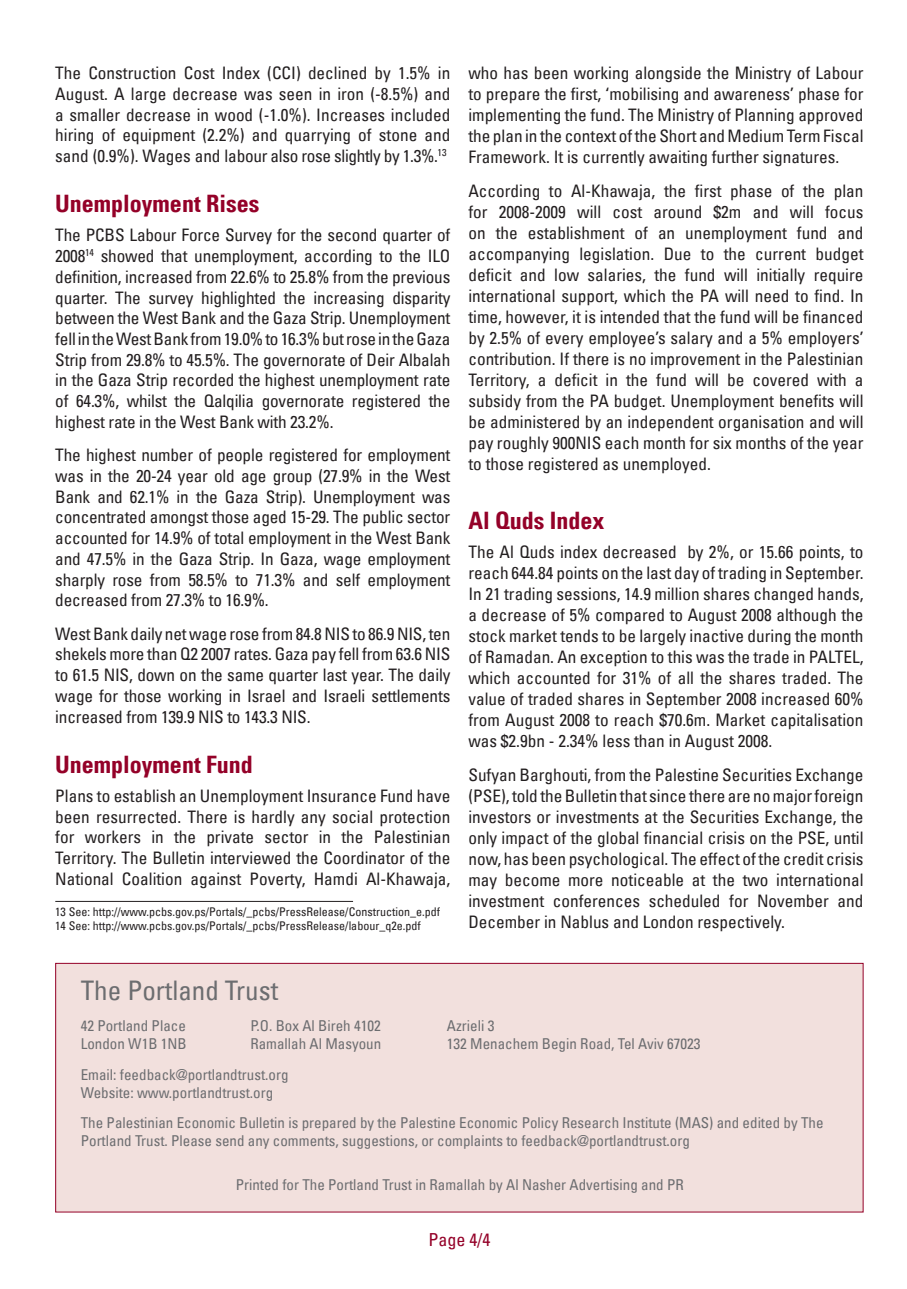
<style>
.page{position:relative;width:907px;height:1289px;background:#fff}
.page>*{position:absolute;margin:0;border:0;box-sizing:border-box;transform-origin:0 0}
.t1{font:condensed 27px "Univers LT";color:#6c6d70}
.t2{font:700 condensed 24px "Univers LT";color:#940128}
.t3{font:condensed 18px "Univers LT";color:#940128}
.t4{font:condensed 17.25px/21px "Univers LT";color:#231f20;text-align:justify}
.t5{font:condensed 15px/18px "Univers LT";color:#6c6d70}
.t6{font:condensed 12px/14.4px "Univers LT";color:#231f20}
</style>
<div class="page">
<hr style="left:55px;top:901px;width:298px;height:1px;background:#231f20">
<div style="left:56px;top:963px;width:807px;height:248px;background:#f2e0dd"></div>
<div style="left:55px;top:963px;width:808px;height:249px;border:1px solid #940128"></div>
<p class="t4" style="left:55px;top:62px;width:396px">The Construction Cost Index (CCI) declined by 1.5% in August. A large decrease was seen in iron (-8.5%) and a smaller decrease in wood (-1.0%). Increases included hiring of equipment (2.2%) and quarrying of stone and sand (0.9%). Wages and labour also rose slightly by 1.3%.<sup>13</sup></p>
<h2 class="t2" style="left:55px;top:189px;width:205px">Unemployment Rises</h2>
<p class="t4" style="left:55px;top:225px;width:396px">The PCBS Labour Force Survey for the second quarter of 2008<sup>14</sup> showed that unemployment, according to the ILO definition, increased from 22.6% to 25.8% from the previous quarter. The survey highlighted the increasing disparity between the West Bank and the Gaza Strip. Unemployment fell in the West Bank from 19.0% to 16.3% but rose in the Gaza Strip from 29.8% to 45.5%. The governorate of Deir Albalah in the Gaza Strip recorded the highest unemployment rate of 64.3%, whilst the Qalqilia governorate registered the highest rate in the West Bank with 23.2%.</p>
<p class="t4" style="left:55px;top:444px;width:396px">The highest number of people registered for employment was in the 20-24 year old age group (27.9% in the West Bank and 62.1% in the Gaza Strip). Unemployment was concentrated amongst those aged 15-29. The public sector accounted for 14.9% of total employment in the West Bank and 47.5% in the Gaza Strip. In Gaza, wage employment sharply rose from 58.5% to 71.3% and self employment decreased from 27.3% to 16.9%.</p>
<p class="t4" style="left:55px;top:623px;width:396px">West Bank daily net wage rose from 84.8 NIS to 86.9 NIS, ten shekels more than Q2 2007 rates. Gaza pay fell from 63.6 NIS to 61.5 NIS, down on the same quarter last year. The daily wage for those working in Israel and Israeli settlements increased from 139.9 NIS to 143.3 NIS.</p>
<h2 class="t2" style="left:55px;top:749px;width:199px">Unemployment Fund</h2>
<p class="t4" style="left:55px;top:785px;width:396px">Plans to establish an Unemployment Insurance Fund have been resurrected. There is hardly any social protection for workers in the private sector in the Palestinian Territory. The Bulletin interviewed the Coordinator of the National Coalition against Poverty, Hamdi Al-Khawaja,</p>
<p class="t6" style="left:55px;top:904px;width:386px">13 See: http://www.pcbs.gov.ps/Portals/_pcbs/PressRelease/Construction_e.pdf<br>14 See: http://www.pcbs.gov.ps/Portals/_pcbs/PressRelease/labour_q2e.pdf</p>
<p class="t4" style="left:468px;top:62px;width:396px">who has been working alongside the Ministry of Labour to prepare the first, ‘mobilising and awareness’ phase for implementing the fund. The Ministry of Planning approved the plan in the context of the Short and Medium Term Fiscal Framework. It is currently awaiting further signatures.</p>
<p class="t4" style="left:468px;top:180px;width:396px">According to Al-Khawaja, the first phase of the plan for 2008-2009 will cost around $2m and will focus on the establishment of an unemployment fund and accompanying legislation. Due to the current budget deficit and low salaries, the fund will initially require international support, which the PA will need to find. In time, however, it is intended that the fund will be financed by 2.5% of every employee’s salary and a 5% employers’ contribution. If there is no improvement in the Palestinian Territory, a deficit in the fund will be covered with a subsidy from the PA budget. Unemployment benefits will be administered by an independent organisation and will pay roughly 900NIS each month for six months of the year to those registered as unemployed.</p>
<h2 class="t2" style="left:468px;top:505px;width:137px">Al Quds Index</h2>
<p class="t4" style="left:468px;top:541px;width:396px">The Al Quds index decreased by 2%, or 15.66 points, to reach 644.84 points on the last day of trading in September.<br>In 21 trading sessions, 14.9 million shares changed hands, a decrease of 5% compared to August 2008 although the stock market tends to be largely inactive during the month of Ramadan. An exception to this was the trade in PALTEL, which accounted for 31% of all the shares traded. The value of traded shares in September 2008 increased 60% from August 2008 to reach $70.6m. Market capitalisation was $2.9bn - 2.34% less than in August 2008.</p>
<p class="t4" style="left:468px;top:764px;width:396px">Sufyan Barghouti, from the Palestine Securities Exchange (PSE), told the Bulletin that since there are no major foreign investors or investments at the Securities Exchange, the only impact of the global financial crisis on the PSE, until now, has been psychological. The effect of the credit crisis may become more noticeable at the two international investment conferences scheduled for November and December in Nablus and London respectively.</p>
<h1 class="t1" style="left:81px;top:973px;width:199px">The Portland Trust</h1>
<p class="t5" style="left:81px;top:1016px;width:106px">42 Portland Place</p>
<p class="t5" style="left:250px;top:1016px;width:132px">P.O. Box Al Bireh 4102</p>
<p class="t5" style="left:447px;top:1016px;width:49px">Azrieli 3</p>
<p class="t5" style="left:81px;top:1034px;width:107px">London W1B 1NB</p>
<p class="t5" style="left:250px;top:1034px;width:132px">Ramallah Al Masyoun</p>
<p class="t5" style="left:447px;top:1034px;width:255px">132 Menachem Begin Road, Tel Aviv 67023</p>
<p class="t5" style="left:81px;top:1065px;width:209px">Email: feedback@portlandtrust.org<br>Website: www.portlandtrust.org</p>
<p class="t5" style="left:81px;top:1113px;width:744px">The Palestinian Economic Bulletin is prepared by the Palestine Economic Policy Research Institute (MAS) and edited by The<br>Portland Trust. Please send any comments, suggestions, or complaints to feedback@portlandtrust.org</p>
<p class="t5" style="left:236px;top:1175px;width:449px">Printed for The Portland Trust in Ramallah by Al Nasher Advertising and PR</p>
<p class="t3" style="left:428px;top:1228px;width:63px">Page 4/4</p>
</div>
